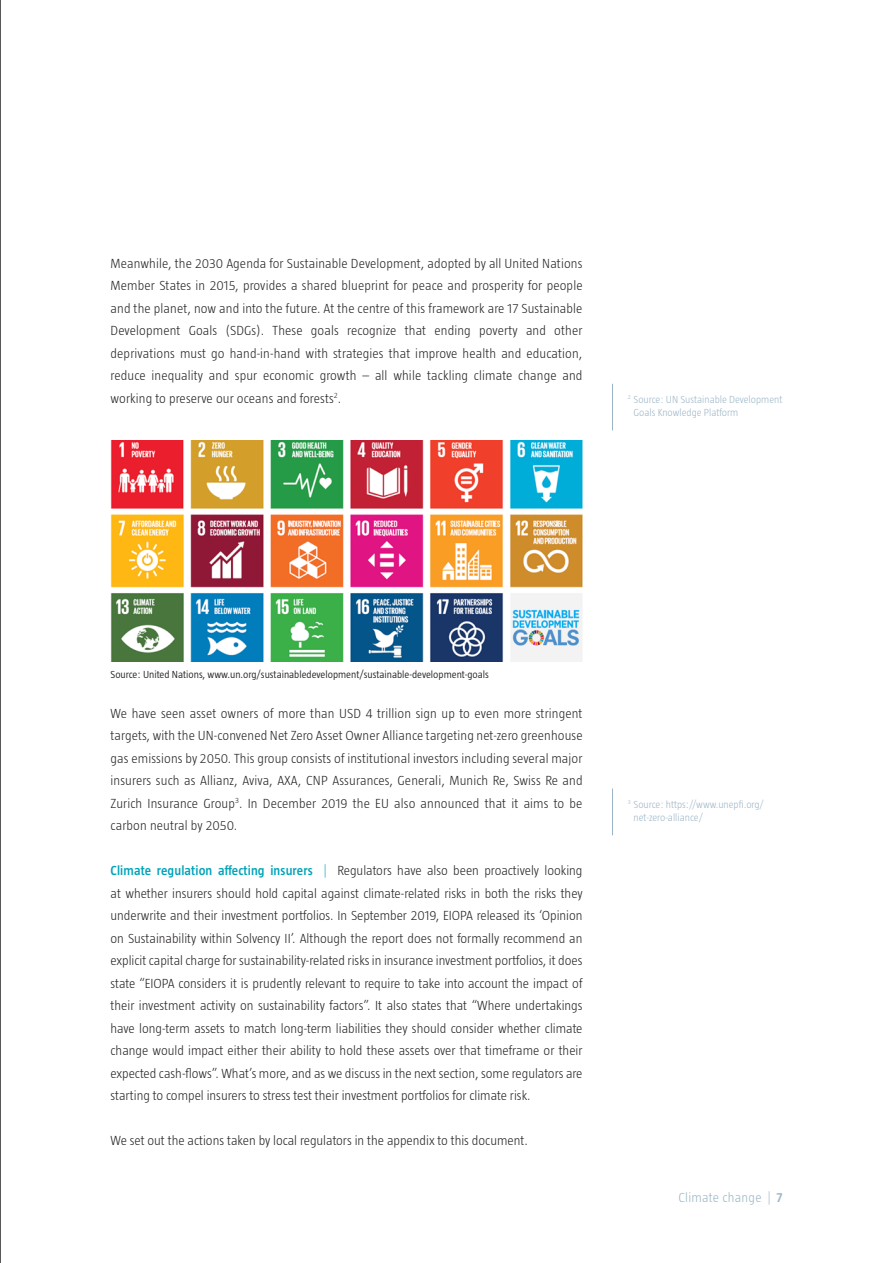
<style>
.page{position:relative;width:893px;height:1263px;background:#fff}
.page>*{position:absolute;margin:0;border:0;box-sizing:border-box;transform-origin:0 0}
.t1{font:300 13.5px/22.5px "Taz";color:#231f20;text-align:justify}
.t2{font:300 13.5px "Taz";letter-spacing:.02em;color:#9ab4c5}
.t3{font:300 10.5px/13.5px "Taz";color:#9ab4c5}
.t4{font:300 10.5px "Taz";color:#231f20}
.s1{font-weight:600;color:#00a3b9}
.s2{color:#00a3b9}
.s3{font-weight:600}
</style>
<div class="page">
<hr style="left:612px;top:384px;width:1px;height:46px;background:#9ab4c5">
<hr style="left:612px;top:788px;width:1px;height:47px;background:#9ab4c5">
<img style="left:111px;top:440px;width:472px;height:221px">
<hr style="left:0;top:0;width:1px;height:1263px;background:#231f20">
<p class="t1" style="left:111px;top:252px;width:474px">Meanwhile, the 2030 Agenda for Sustainable Development, adopted by all United Nations Member States in 2015, provides a shared blueprint for peace and prosperity for people and the planet, now and into the future. At the centre of this framework are 17 Sustainable Development Goals (SDGs). These goals recognize that ending poverty and other deprivations must go hand-in-hand with strategies that improve health and education, reduce inequality and spur economic growth – all while tackling climate change and working to preserve our oceans and forests<sup>2</sup>.</p>
<p class="t3" style="left:634px;top:392px;width:150px;text-indent:-6px"><sup>2</sup> Source: UN Sustainable Development<br>Goals Knowledge Platform</p>
<p class="t4" style="left:111px;top:669px;width:380px">Source: United Nations, www.un.org/sustainabledevelopment/sustainable-development-goals</p>
<p class="t1" style="left:111px;top:702px;width:474px">We have seen asset owners of more than USD 4 trillion sign up to even more stringent targets, with the UN-convened Net Zero Asset Owner Alliance targeting net-zero greenhouse gas emissions by 2050. This group consists of institutional investors including several major insurers such as Allianz, Aviva, AXA, CNP Assurances, Generali, Munich Re, Swiss Re and Zurich Insurance Group<sup>3</sup>. In December 2019 the EU also announced that it aims to be carbon neutral by 2050.</p>
<p class="t1" style="left:111px;top:859px;width:474px"><span class="s1">Climate regulation affecting insurers</span> <span class="s2">|</span> Regulators have also been proactively looking at whether insurers should hold capital against climate-related risks in both the risks they underwrite and their investment portfolios. In September 2019, EIOPA released its ‘Opinion on Sustainability within Solvency II’. Although the report does not formally recommend an explicit capital charge for sustainability-related risks in insurance investment portfolios, it does state “EIOPA considers it is prudently relevant to require to take into account the impact of their investment activity on sustainability factors”. It also states that “Where undertakings have long-term assets to match long-term liabilities they should consider whether climate change would impact either their ability to hold these assets over that timeframe or their expected cash-flows”. What’s more, and as we discuss in the next section, some regulators are starting to compel insurers to stress test their investment portfolios for climate risk.</p>
<p class="t1" style="left:111px;top:1129px;width:419px">We set out the actions taken by local regulators in the appendix to this document.</p>
<p class="t3" style="left:634px;top:797px;width:132px;text-indent:-6px"><sup>3</sup> Source: https://www.unepfi.org/ net-zero-alliance/</p>
<p class="t2" style="left:678px;top:1189px;width:106px">Climate change | <span class="s3">7</span></p>
</div>
